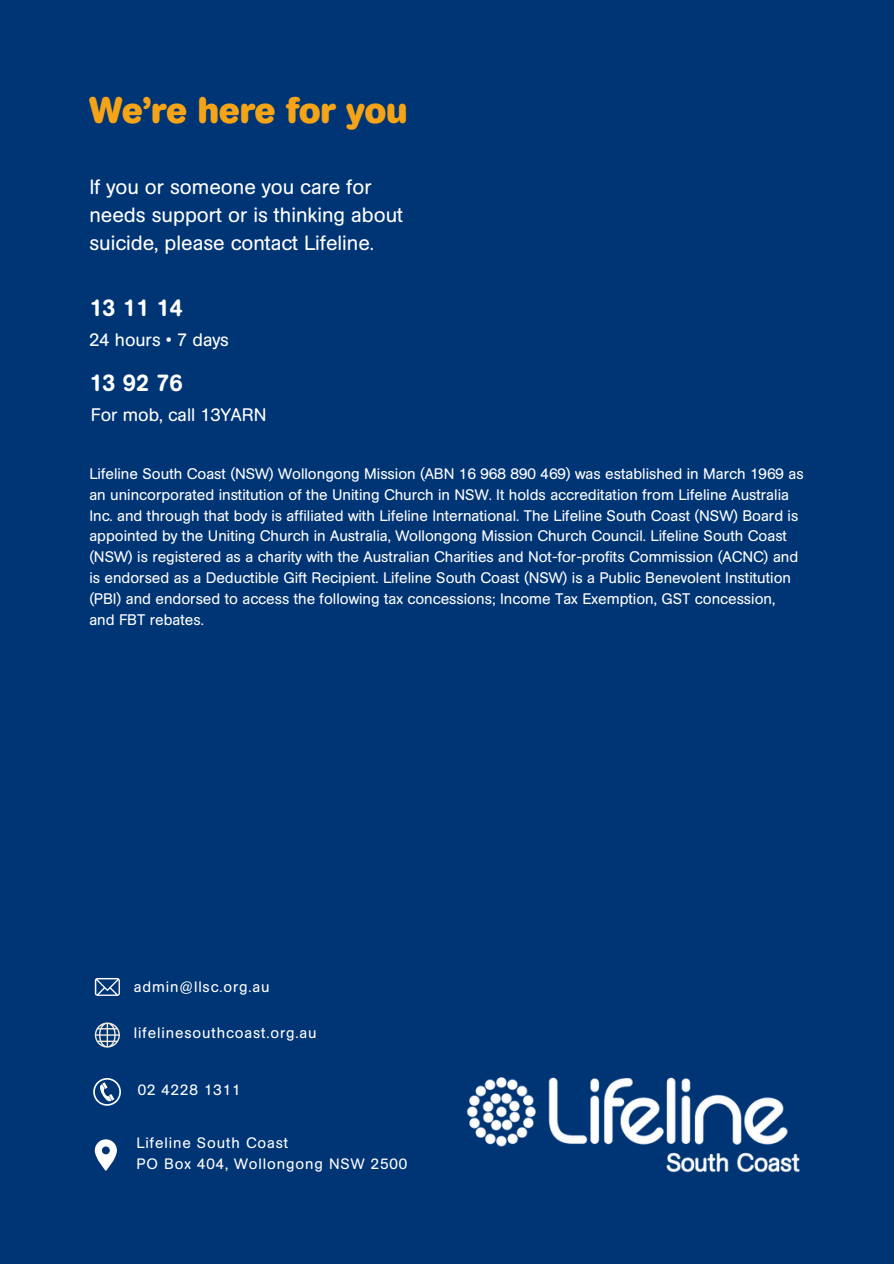
<style>
.page{position:relative;width:894px;height:1264px;background:#fff}
.page>*{position:absolute;margin:0;border:0;box-sizing:border-box;transform-origin:0 0}
.t1{font:700 36.6px "AG Book Rounded BQ";color:#f5a417}
.t2{font:500 23.7px "AG Book Rounded BQ";color:#fff}
.t3{font:20.55px/28.3px "AG Book Rounded BQ";color:#fff}
.t4{font:18px "AG Book Rounded BQ";color:#fff}
.t5{font:15.15px/20.9px "AG Book Rounded BQ";color:#fff}
.t6{font:15px "AG Book Rounded BQ";letter-spacing:.06em;color:#fff}
</style>
<div class="page">
<div style="left:0;top:0;width:893px;height:1263px;background:#003575"></div>
<svg style="left:95px;top:1139px;width:22px;height:31px"></svg>
<svg style="left:93px;top:1078px;width:28px;height:27px"></svg>
<svg style="left:95px;top:978px;width:24px;height:17px"></svg>
<svg style="left:95px;top:1022px;width:24px;height:25px"></svg>
<img style="left:466px;top:1077px;width:334px;height:96px">
<h2 class="t1" style="left:89px;top:89px;width:319px">We’re here for you</h2>
<h4 class="t3" style="left:89px;top:172px;width:315px">If you or someone you care for needs support or is thinking about suicide, please contact Lifeline.</h4>
<p class="t2" style="left:89px;top:294px;width:95px">13 11 14</p>
<p class="t4" style="left:89px;top:329px;width:141px">24 hours • 7 days</p>
<h5 class="t2" style="left:89px;top:369px;width:95px">13 92 76</h5>
<p class="t4" style="left:91px;top:404px;width:177px">For mob, call 13YARN</p>
<h1 class="t5" style="left:89px;top:463px;width:715px">Lifeline South Coast (NSW) Wollongong Mission (ABN 16 968 890 469) was established in March 1969 as an unincorporated institution of the Uniting Church in NSW. It holds accreditation from Lifeline Australia Inc. and through that body is affiliated with Lifeline International. The Lifeline South Coast (NSW) Board is appointed by the Uniting Church in Australia, Wollongong Mission Church Council. Lifeline South Coast (NSW) is registered as a charity with the Australian Charities and Not-for-profits Commission (ACNC) and is endorsed as a Deductible Gift Recipient. Lifeline South Coast (NSW) is a Public Benevolent Institution (PBI) and endorsed to access the following tax concessions; Income Tax Exemption, GST concession, and FBT rebates.</h1>
<h4 class="t6" style="left:134px;top:977px;width:137px">admin@llsc.org.au</h4>
<h2 class="t6" style="left:134px;top:1024px;width:184px">lifelinesouthcoast.org.au</h2>
<p class="t6" style="left:138px;top:1081px;width:104px">02 4228 1311</p>
<p class="t6" style="left:136px;top:1134px;width:153px">Lifeline South Coast</p>
<p class="t6" style="left:136px;top:1154px;width:272px">PO Box 404, Wollongong NSW 2500</p>
</div>
